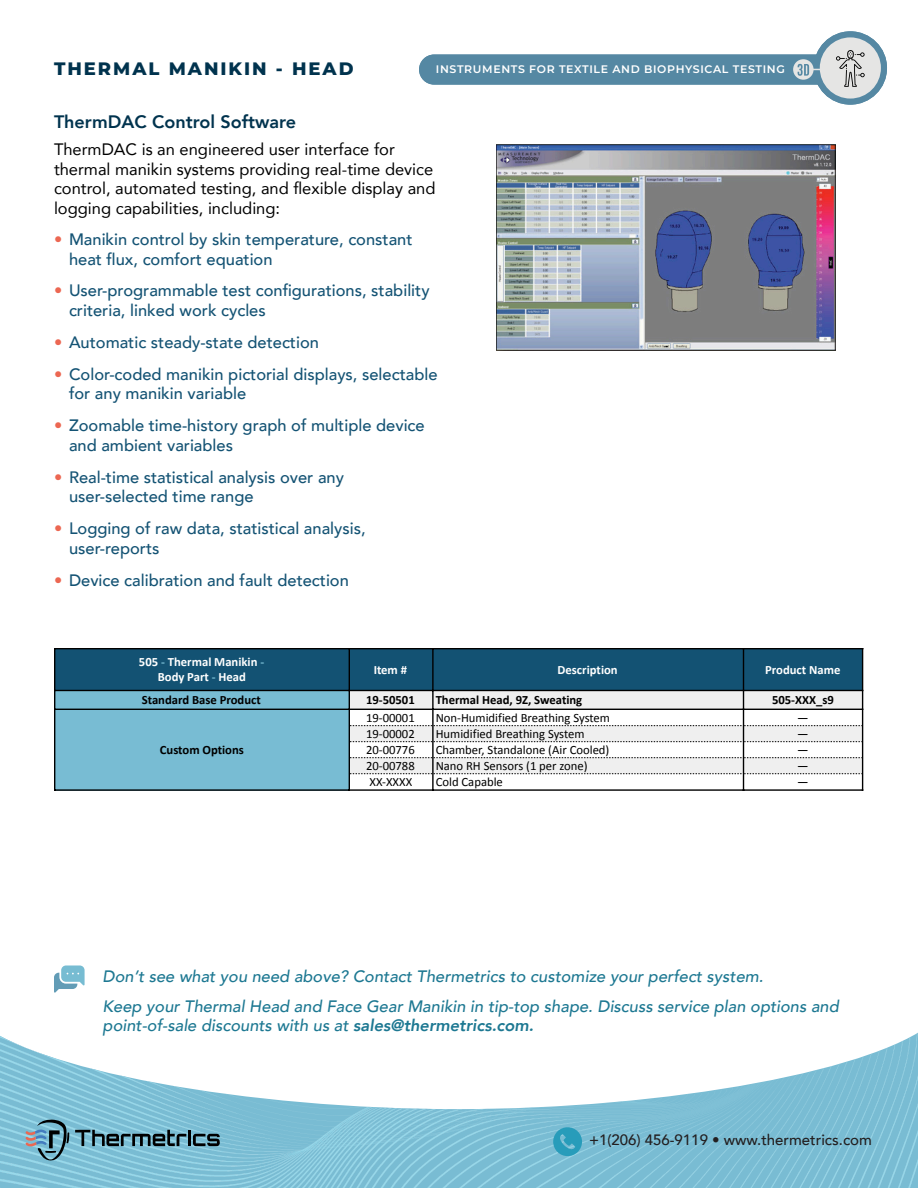
<style>
.page{position:relative;width:918px;height:1188px;background:#fff}
.page>*{position:absolute;margin:0;border:0;box-sizing:border-box;transform-origin:0 0}
.Paragraph__Spec_Title{font:800 18px "Avenir";color:#00334e}
.t1{font:800 18px "Montserrat";letter-spacing:.11em;color:#00334e}
.t2{font:500 16.5px/19.8px "Avenir";color:#145374}
.CTA{font:italic 500 16.5px/19.8px "Avenir";color:#1d7892}
.Paragraph__Spec_blurb{font:16.5px/19.8px "Avenir";color:#000}
.t3{font:500 15px "Avenir";color:#231f20}
.t4{font:12.75px "Calibri";color:#000}
.t5{font:700 12.75px "Calibri";color:#000}
.t6{font:700 12.75px/15.5px "Calibri";color:#fff;text-align:center}
.t7{font:600 10.95px "Montserrat";letter-spacing:.06em;color:#fff}
.s1{color:#ec6752}
.s2{color:#78bcd3}
.s3{font-weight:800}
</style>
<div class="page">
<img style="left:0;top:1033px;width:918px;height:155px">
<svg style="left:25px;top:1120px;width:44px;height:41px;background:#6a96a8"></svg>
<svg style="left:75px;top:1130px;width:145px;height:16px;background:#4d7582"></svg>
<svg style="left:54px;top:965px;width:31px;height:28px"></svg>
<div style="left:419px;top:55px;width:430px;height:30px;background:#5588a3;border-radius:15px"></div>
<div style="left:814px;top:31px;width:73px;height:74px;background:#5588a3;border-radius:50%"></div>
<div style="left:820px;top:37px;width:61px;height:62px;background:#e5e5e4;border-radius:50%"></div>
<div style="left:847px;top:50px;width:7px;height:9px;border:1px solid #000;border-radius:3px"></div>
<svg style="left:836px;top:52px;width:29px;height:35px"></svg>
<svg style="left:793px;top:59px;width:21px;height:21px"></svg>
<svg style="left:798px;top:64px;width:23px;height:12px"></svg>
<svg style="left:552px;top:1126px;width:30px;height:32px"></svg>
<div style="left:55px;top:649px;width:808px;height:42px;background:#135273"></div>
<div style="left:55px;top:690px;width:295px;height:101px;background:#78bcd3"></div>
<div style="left:349px;top:690px;width:514px;height:20px;background:#efefef"></div>
<div style="left:349px;top:725px;width:514px;height:17px;background:#efefef"></div>
<div style="left:349px;top:757px;width:514px;height:17px;background:#efefef"></div>
<hr style="left:54px;top:648px;width:1px;height:143px;background:#000">
<hr style="left:349px;top:648px;width:1px;height:143px;background:#000">
<hr style="left:432px;top:648px;width:2px;height:143px;background:#000">
<hr style="left:743px;top:648px;width:1px;height:143px;background:#000">
<hr style="left:54px;top:648px;width:809px;height:1px;background:#000">
<hr style="left:54px;top:690px;width:809px;height:1px;background:#000">
<hr style="left:54px;top:709px;width:809px;height:1px;background:#000">
<hr style="left:54px;top:789px;width:809px;height:2px;background:#000">
<hr style="left:862px;top:648px;width:1px;height:143px;background:#000">
<svg style="left:350px;top:725px;width:512px;height:1px"></svg>
<svg style="left:350px;top:741px;width:512px;height:1px"></svg>
<svg style="left:350px;top:757px;width:512px;height:1px"></svg>
<svg style="left:350px;top:773px;width:512px;height:1px"></svg>
<img style="left:496px;top:144px;width:340px;height:207px">
<p class="t1" style="left:54px;top:56px;width:301px">THERMAL MANIKIN - HEAD</p>
<p class="t7" style="left:436px;top:62px;width:350px">INSTRUMENTS FOR TEXTILE AND BIOPHYSICAL TESTING</p>
<p class="Paragraph__Spec_Title" style="left:54px;top:108px;width:244px">ThermDAC Control Software</p>
<p class="Paragraph__Spec_blurb" style="left:54px;top:139px;width:383px">ThermDAC is an engineered user interface for thermal manikin systems providing real-time device control, automated testing, and flexible display and logging capabilities, including:</p>
<p class="t2" style="left:69px;top:228px;width:345px;text-indent:-15px"><span class="s1">•</span> Manikin control by skin temperature, constant heat flux, comfort equation</p>
<p class="t2" style="left:69px;top:280px;width:362px;text-indent:-15px"><span class="s1">•</span> User-programmable test configurations, stability criteria, linked work cycles</p>
<p class="t2" style="left:54px;top:331px;width:267px"><span class="s1">•</span> Automatic steady-state detection</p>
<p class="t2" style="left:69px;top:363px;width:370px;text-indent:-15px"><span class="s1">•</span> Color-coded manikin pictorial displays, selectable for any manikin variable</p>
<p class="t2" style="left:69px;top:415px;width:357px;text-indent:-15px"><span class="s1">•</span> Zoomable time-history graph of multiple device and ambient variables</p>
<p class="t2" style="left:69px;top:466px;width:277px;text-indent:-15px"><span class="s1">•</span> Real-time statistical analysis over any user-selected time range</p>
<p class="t2" style="left:69px;top:518px;width:298px;text-indent:-15px"><span class="s1">•</span> Logging of raw data, statistical analysis, user-reports</p>
<p class="t2" style="left:54px;top:569px;width:296px"><span class="s1">•</span> Device calibration and fault detection</p>
<p class="t6" style="left:139px;top:654px;width:127px">505 <span class="s2">-</span> Thermal Manikin <span class="s2">-<br></span>Body Part <span class="s2">-</span> Head</p>
<p class="t6" style="left:374px;top:662px;width:35px">Item #</p>
<p class="t6" style="left:558px;top:662px;width:62px">Description</p>
<p class="t6" style="left:765px;top:662px;width:77px">Product Name</p>
<p class="t5" style="left:142px;top:693px;width:121px">Standard Base Product</p>
<p class="t5" style="left:366px;top:693px;width:50px">19-50501</p>
<p class="t5" style="left:436px;top:693px;width:148px">Thermal Head, 9Z, Sweating</p>
<p class="t5" style="left:772px;top:693px;width:63px">505-XXX_s9</p>
<p class="t5" style="left:160px;top:743px;width:86px">Custom Options</p>
<p class="t4" style="left:366px;top:711px;width:50px">19-00001</p>
<p class="t4" style="left:436px;top:711px;width:176px">Non-Humidified Breathing System</p>
<p class="t4" style="left:797px;top:711px;width:13px">—</p>
<p class="t4" style="left:366px;top:728px;width:50px">19-00002</p>
<p class="t4" style="left:436px;top:728px;width:151px">Humidified Breathing System</p>
<p class="t4" style="left:797px;top:728px;width:13px">—</p>
<p class="t4" style="left:366px;top:744px;width:50px">20-00776</p>
<p class="t4" style="left:436px;top:744px;width:175px">Chamber, Standalone (Air Cooled)</p>
<p class="t4" style="left:797px;top:744px;width:13px">—</p>
<p class="t4" style="left:366px;top:760px;width:50px">20-00788</p>
<p class="t4" style="left:436px;top:760px;width:154px">Nano RH Sensors (1 per zone)</p>
<p class="t4" style="left:797px;top:760px;width:13px">—</p>
<p class="t4" style="left:370px;top:776px;width:44px">XX-XXXX</p>
<p class="t4" style="left:436px;top:776px;width:69px">Cold Capable</p>
<p class="t4" style="left:797px;top:776px;width:13px">—</p>
<p class="CTA" style="left:103px;top:967px;width:662px">Don’t see what you need above? Contact Thermetrics to customize your perfect system.</p>
<p class="CTA" style="left:103px;top:996px;width:738px">Keep your Thermal Head and Face Gear Manikin in tip-top shape. Discuss service plan options and point-of-sale discounts with us at <span class="s3">sales@thermetrics.com.</span></p>
<p class="t3" style="left:589px;top:1127px;width:284px">+1(206) 456-9119 • www.thermetrics.com</p>
</div>
